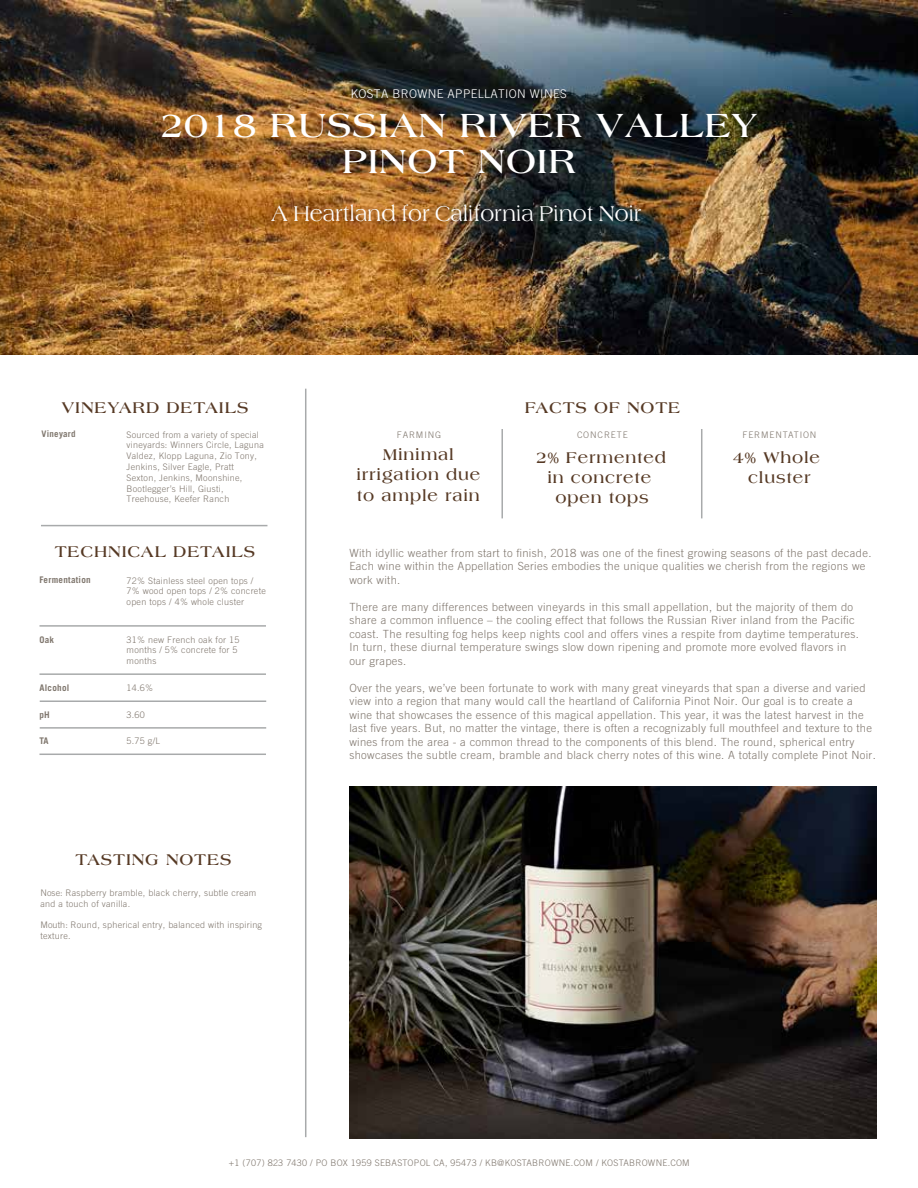
<style>
.page{position:relative;width:918px;height:1188px;background:#fff}
.page>*{position:absolute;margin:0;border:0;box-sizing:border-box;transform-origin:0 0}
.t1{font:700 36px/36px "Americana LT";letter-spacing:.025em;color:#fff;text-align:center}
.t2{font:19.35px "Americana";letter-spacing:.02em;color:#fff;scale:.93 1}
.t3{font:700 16.65px/19.6px "Americana LT";letter-spacing:.05em;color:#563924;text-align:center}
.t4{font:300 12px "Trade Gothic LT Pro";letter-spacing:.03em;color:#fff}
.t5{font:300 11.25px/13.5px "Trade Gothic LT Pro";letter-spacing:.03em;color:#80776e}
.t6{font:700 9.15px "Trade Gothic LT Pro";letter-spacing:.03em;color:#80776e}
.t7{font:300 9px/10.8px "Trade Gothic LT Pro";letter-spacing:.03em;color:#80776e}
.t8{font:300 9px "Trade Gothic LT Pro";letter-spacing:.1em;color:#80776e}
.t9{font:700 9px "Trade Gothic LT Pro";letter-spacing:.03em;color:#80776e}
</style>
<div class="page">
<img style="left:0;top:0;width:918px;height:354px">
<img style="left:349px;top:787px;width:528px;height:351px">
<hr style="left:501px;top:429px;width:2px;height:89px;background:#a8aaab">
<hr style="left:701px;top:429px;width:1px;height:89px;background:#a8aaab">
<hr style="left:39px;top:625px;width:227px;height:2px;background:#a8aaab">
<hr style="left:39px;top:673px;width:227px;height:2px;background:#a8aaab">
<hr style="left:40px;top:700px;width:226px;height:2px;background:#a8aaab">
<hr style="left:41px;top:525px;width:226px;height:1px;background:#a8aaab">
<hr style="left:40px;top:727px;width:226px;height:2px;background:#a8aaab">
<hr style="left:39px;top:754px;width:227px;height:1px;background:#a8aaab">
<hr style="left:305px;top:389px;width:1px;height:748px;background:#a8aaab">
<p class="t4" style="left:351px;top:86px;width:217px">KOSTA BROWNE APPELLATION WINES</p>
<h1 class="t1" style="left:160px;top:107px;width:599px">2018 RUSSIAN RIVER VALLEY<br>PINOT NOIR</h1>
<h2 class="t2" style="left:271px;top:201px;width:400px">A Heartland for California Pinot Noir</h2>
<h3 class="t3" style="left:62px;top:397px;width:188px">VINEYARD DETAILS</h3>
<h3 class="t3" style="left:525px;top:397px;width:157px">FACTS OF NOTE</h3>
<p class="t9" style="left:42px;top:428px;width:36px">Vineyard</p>
<p class="t7" style="left:127px;top:429px;width:139px">Sourced from a variety of special vineyards: Winners Circle, Laguna<br>Valdez, Klopp Laguna, Zio Tony,<br>Jenkins, Silver Eagle, Pratt<br>Sexton, Jenkins, Moonshine,<br>Bootlegger’s Hill, Giusti,<br>Treehouse, Keefer Ranch</p>
<p class="t8" style="left:397px;top:429px;width:46px">FARMING</p>
<p class="t8" style="left:577px;top:429px;width:52px">CONCRETE</p>
<h3 class="t3" style="left:356px;top:445px;width:125px;line-height:20.1px">Minimal irrigation due to ample rain</h3>
<h3 class="t3" style="left:536px;top:448px;width:131px">2% Fermented in concrete open tops</h3>
<p class="t8" style="left:742px;top:429px;width:76px">FERMENTATION</p>
<h3 class="t3" style="left:733px;top:448px;width:88px">4% Whole cluster</h3>
<h3 class="t3" style="left:55px;top:542px;width:202px">TECHNICAL DETAILS</h3>
<p class="t6" style="left:39px;top:575px;width:53px">Fermentation</p>
<p class="t6" style="left:39px;top:634px;width:16px">Oak</p>
<p class="t7" style="left:127px;top:575px;width:141px">72% Stainless steel open tops /<br>7% wood open tops / 2% concrete open tops / 4% whole cluster</p>
<p class="t7" style="left:127px;top:634px;width:114px">31% new French oak for 15 months / 5% concrete for 5 months</p>
<p class="t6" style="left:39px;top:682px;width:31px">Alcohol</p>
<p class="t7" style="left:127px;top:682px;width:28px">14.6%</p>
<p class="t6" style="left:39px;top:709px;width:12px">pH</p>
<p class="t7" style="left:127px;top:709px;width:20px">3.60</p>
<p class="t6" style="left:39px;top:736px;width:11px">TA</p>
<p class="t7" style="left:127px;top:735px;width:35px">5.75 g/L</p>
<h3 class="t3" style="left:75px;top:850px;width:158px">TASTING NOTES</h3>
<p class="t7" style="left:40px;top:887px;width:218px">Nose: Raspberry bramble, black cherry, subtle cream and a touch of vanilla.</p>
<p class="t7" style="left:40px;top:920px;width:223px">Mouth: Round, spherical entry, balanced with inspiring texture.</p>
<p class="t5" style="left:349px;top:546px;width:524px">With idyllic weather from start to finish, 2018 was one of the finest growing seasons of the past decade.<br>Each wine within the Appellation Series embodies the unique qualities we cherish from the regions we work with.</p>
<p class="t5" style="left:349px;top:600px;width:511px">There are many differences between vineyards in this small appellation, but the majority of them do share a common influence – the cooling effect that follows the Russian River inland from the Pacific coast. The resulting fog helps keep nights cool and offers vines a respite from daytime temperatures.<br>In turn, these diurnal temperature swings slow down ripening and promote more evolved flavors in our grapes.</p>
<p class="t5" style="left:349px;top:681px;width:528px">Over the years, we’ve been fortunate to work with many great vineyards that span a diverse and varied view into a region that many would call the heartland of California Pinot Noir. Our goal is to create a wine that showcases the essence of this magical appellation. This year, it was the latest harvest in the last five years. But, no matter the vintage, there is often a recognizably full mouthfeel and texture to the wines from the area - a common thread to the components of this blend. The round, spherical entry showcases the subtle cream, bramble and black cherry notes of this wine. A totally complete Pinot Noir.</p>
<p class="t7" style="left:229px;top:1158px;width:462px">+1 (707) 823 7430 / PO BOX 1959 SEBASTOPOL CA, 95473 / KB@KOSTABROWNE.COM / KOSTABROWNE.COM</p>
</div>
